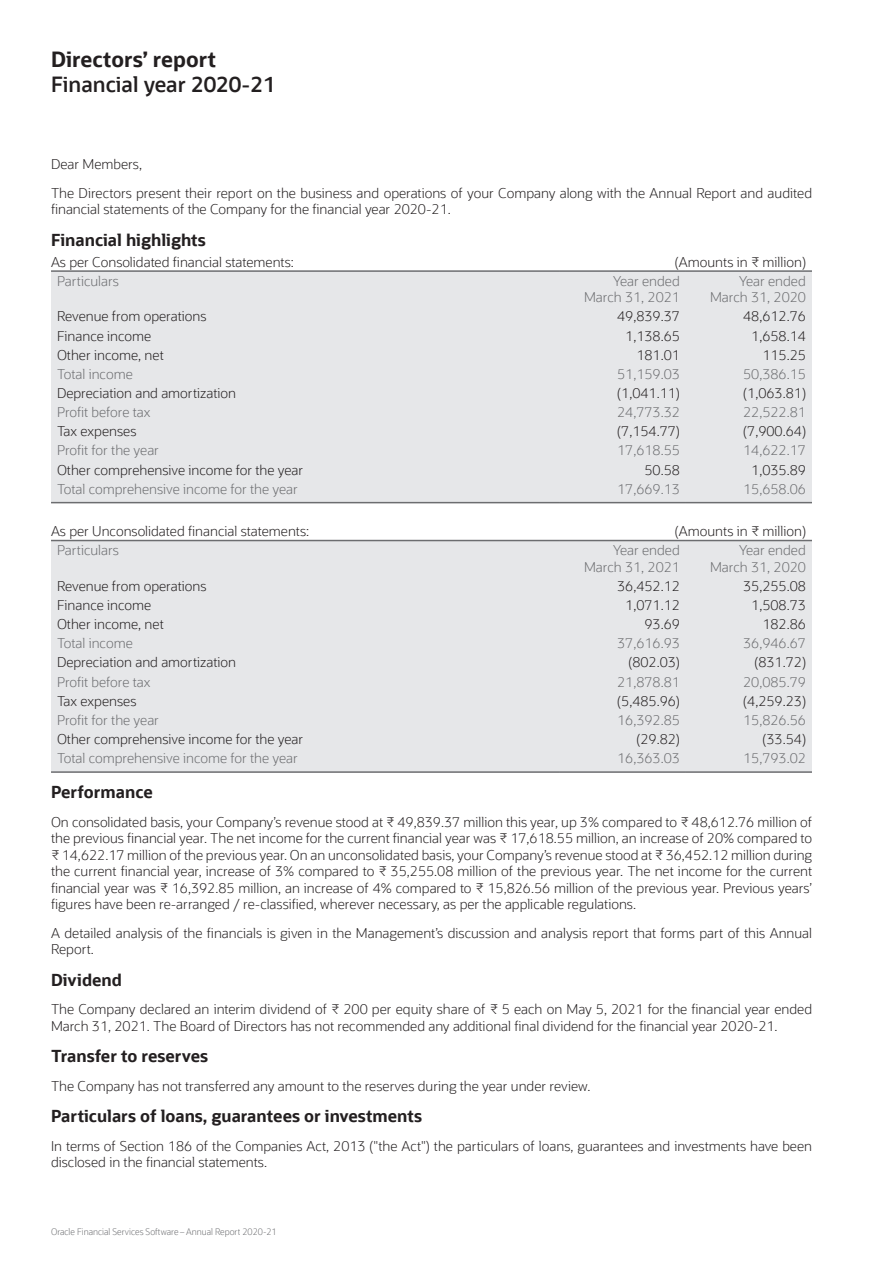
<style>
.page{position:relative;width:893px;height:1263px;background:#fff}
.page>*{position:absolute;margin:0;border:0;box-sizing:border-box;transform-origin:0 0}
.t1{font:600 21px "Oracle Sans";color:#231f20}
.t2{font:700 21px "Oracle Sans";color:#231f20}
.t3{font:700 16.5px "Oracle Sans";color:#231f20}
.t4{font:300 13.5px/16.5px "Oracle Sans";color:#231f20}
.t5{font:300 13.5px/16.5px "Oracle Sans";color:#6c6d70;text-align:right}
.t6{font:300 9px "Oracle Sans";color:#6c6d70;scale:.95 1}
</style>
<div class="page">
<div style="left:51px;top:272px;width:761px;height:230px;background:#e6e7e9"></div>
<hr style="left:51px;top:270px;width:509px;height:2px;background:#6c6d70">
<hr style="left:51px;top:502px;width:509px;height:1px;background:#6c6d70">
<hr style="left:560px;top:502px;width:126px;height:1px;background:#6c6d70">
<hr style="left:686px;top:502px;width:126px;height:1px;background:#6c6d70">
<hr style="left:560px;top:270px;width:126px;height:2px;background:#6c6d70">
<hr style="left:686px;top:270px;width:126px;height:2px;background:#6c6d70">
<div style="left:51px;top:541px;width:761px;height:230px;background:#e6e7e9"></div>
<hr style="left:51px;top:771px;width:509px;height:2px;background:#6c6d70">
<hr style="left:560px;top:771px;width:126px;height:2px;background:#6c6d70">
<hr style="left:686px;top:771px;width:126px;height:2px;background:#6c6d70">
<hr style="left:51px;top:540px;width:509px;height:1px;background:#6c6d70">
<hr style="left:560px;top:540px;width:126px;height:1px;background:#6c6d70">
<hr style="left:686px;top:540px;width:126px;height:1px;background:#6c6d70">
<h1 class="t2" style="left:51px;top:46px;width:167px">Directors’ report</h1>
<h1 class="t1" style="left:51px;top:71px;width:226px">Financial year 2020-21</h1>
<p class="t4" style="left:51px;top:150px;width:763px;line-height:28.5px">Dear Members,<br>The Directors present their report on the business and operations of your Company along with the Annual Report and audited</p>
<p class="t4" style="left:51px;top:201px;width:401px">financial statements of the Company for the financial year 2020-21.</p>
<p class="t3" style="left:51px;top:230px;width:156px">Financial highlights</p>
<p class="t4" style="left:51px;top:254px;width:244px">As per Consolidated financial statements:</p>
<p class="t4" style="left:675px;top:254px;width:133px">(Amounts in ₹ million)</p>
<p class="t5" style="left:57px;top:273px;width:63px">Particulars</p>
<p class="t5" style="left:584px;top:273px;width:97px">Year ended<br>March 31, 2021</p>
<p class="t5" style="left:710px;top:273px;width:97px">Year ended<br>March 31, 2020</p>
<p class="t4" style="left:57px;top:308px;width:151px">Revenue from operations</p>
<p class="t4" style="left:617px;top:308px;width:64px">49,839.37</p>
<p class="t4" style="left:743px;top:308px;width:64px">48,612.76</p>
<p class="t4" style="left:57px;top:328px;width:96px">Finance income</p>
<p class="t4" style="left:625px;top:328px;width:56px">1,138.65</p>
<p class="t4" style="left:751px;top:328px;width:56px">1,658.14</p>
<p class="t4" style="left:57px;top:347px;width:108px">Other income, net</p>
<p class="t4" style="left:636px;top:347px;width:45px">181.01</p>
<p class="t4" style="left:762px;top:347px;width:45px">115.25</p>
<p class="t5" style="left:57px;top:366px;width:77px">Total income</p>
<p class="t5" style="left:617px;top:366px;width:64px">51,159.03</p>
<p class="t5" style="left:743px;top:366px;width:64px">50,386.15</p>
<p class="t4" style="left:57px;top:385px;width:181px">Depreciation and amortization</p>
<p class="t4" style="left:617px;top:385px;width:64px">(1,041.11)</p>
<p class="t4" style="left:743px;top:385px;width:64px">(1,063.81)</p>
<p class="t5" style="left:57px;top:404px;width:95px">Profit before tax</p>
<p class="t5" style="left:617px;top:404px;width:64px">24,773.32</p>
<p class="t5" style="left:743px;top:404px;width:64px">22,522.81</p>
<p class="t4" style="left:57px;top:423px;width:81px">Tax expenses</p>
<p class="t4" style="left:617px;top:423px;width:64px">(7,154.77)</p>
<p class="t4" style="left:743px;top:423px;width:64px">(7,900.64)</p>
<p class="t5" style="left:57px;top:442px;width:103px">Profit for the year</p>
<p class="t5" style="left:617px;top:442px;width:64px">17,618.55</p>
<p class="t5" style="left:743px;top:442px;width:64px">14,622.17</p>
<p class="t4" style="left:57px;top:461px;width:248px">Other comprehensive income for the year</p>
<p class="t4" style="left:644px;top:461px;width:37px">50.58</p>
<p class="t4" style="left:751px;top:461px;width:56px">1,035.89</p>
<p class="t5" style="left:57px;top:481px;width:242px">Total comprehensive income for the year</p>
<p class="t5" style="left:617px;top:481px;width:64px">17,669.13</p>
<p class="t5" style="left:743px;top:481px;width:64px">15,658.06</p>
<p class="t4" style="left:51px;top:523px;width:260px">As per Unconsolidated financial statements:</p>
<p class="t4" style="left:675px;top:523px;width:133px">(Amounts in ₹ million)</p>
<p class="t5" style="left:57px;top:542px;width:63px">Particulars</p>
<p class="t5" style="left:584px;top:542px;width:97px">Year ended<br>March 31, 2021</p>
<p class="t5" style="left:710px;top:542px;width:97px">Year ended<br>March 31, 2020</p>
<p class="t4" style="left:57px;top:578px;width:151px">Revenue from operations</p>
<p class="t4" style="left:617px;top:578px;width:64px">36,452.12</p>
<p class="t4" style="left:743px;top:578px;width:64px">35,255.08</p>
<p class="t4" style="left:57px;top:597px;width:96px">Finance income</p>
<p class="t4" style="left:625px;top:597px;width:56px">1,071.12</p>
<p class="t4" style="left:751px;top:597px;width:56px">1,508.73</p>
<p class="t4" style="left:57px;top:616px;width:108px">Other income, net</p>
<p class="t4" style="left:644px;top:616px;width:37px">93.69</p>
<p class="t4" style="left:762px;top:616px;width:45px">182.86</p>
<p class="t5" style="left:57px;top:635px;width:77px">Total income</p>
<p class="t5" style="left:617px;top:635px;width:64px">37,616.93</p>
<p class="t5" style="left:743px;top:635px;width:64px">36,946.67</p>
<p class="t4" style="left:57px;top:654px;width:181px">Depreciation and amortization</p>
<p class="t4" style="left:628px;top:654px;width:53px">(802.03)</p>
<p class="t4" style="left:754px;top:654px;width:53px">(831.72)</p>
<p class="t5" style="left:57px;top:673px;width:95px">Profit before tax</p>
<p class="t5" style="left:617px;top:673px;width:64px">21,878.81</p>
<p class="t5" style="left:743px;top:673px;width:64px">20,085.79</p>
<p class="t4" style="left:57px;top:693px;width:81px">Tax expenses</p>
<p class="t4" style="left:617px;top:693px;width:64px">(5,485.96)</p>
<p class="t4" style="left:743px;top:693px;width:64px">(4,259.23)</p>
<p class="t5" style="left:57px;top:712px;width:103px">Profit for the year</p>
<p class="t5" style="left:617px;top:712px;width:64px">16,392.85</p>
<p class="t5" style="left:743px;top:712px;width:64px">15,826.56</p>
<p class="t4" style="left:57px;top:731px;width:248px">Other comprehensive income for the year</p>
<p class="t4" style="left:636px;top:731px;width:45px">(29.82)</p>
<p class="t4" style="left:762px;top:731px;width:45px">(33.54)</p>
<p class="t5" style="left:57px;top:750px;width:242px">Total comprehensive income for the year</p>
<p class="t5" style="left:617px;top:750px;width:64px">16,363.03</p>
<p class="t5" style="left:743px;top:750px;width:64px">15,793.02</p>
<p class="t3" style="left:51px;top:782px;width:103px">Performance</p>
<p class="t4" style="left:51px;top:814px;width:763px;text-align:justify">On consolidated basis, your Company’s revenue stood at ₹ 49,839.37 million this year, up 3% compared to ₹ 48,612.76 million of the previous financial year. The net income for the current financial year was ₹ 17,618.55 million, an increase of 20% compared to ₹ 14,622.17 million of the previous year. On an unconsolidated basis, your Company’s revenue stood at ₹ 36,452.12 million during the current financial year, increase of 3% compared to ₹ 35,255.08 million of the previous year. The net income for the current financial year was ₹ 16,392.85 million, an increase of 4% compared to ₹ 15,826.56 million of the previous year. Previous years’ figures have been re-arranged / re-classified, wherever necessary, as per the applicable regulations.</p>
<p class="t4" style="left:51px;top:925px;width:763px">A detailed analysis of the financials is given in the Management’s discussion and analysis report that forms part of this Annual<br>Report.</p>
<p class="t3" style="left:51px;top:969px;width:72px">Dividend</p>
<p class="t4" style="left:51px;top:1001px;width:763px">The Company declared an interim dividend of ₹ 200 per equity share of ₹ 5 each on May 5, 2021 for the financial year ended<br>March 31, 2021. The Board of Directors has not recommended any additional final dividend for the financial year 2020-21.</p>
<p class="t3" style="left:51px;top:1046px;width:159px">Transfer to reserves</p>
<p class="t4" style="left:51px;top:1078px;width:541px">The Company has not transferred any amount to the reserves during the year under review.</p>
<p class="t3" style="left:51px;top:1106px;width:373px">Particulars of loans, guarantees or investments</p>
<p class="t4" style="left:51px;top:1138px;width:763px">In terms of Section 186 of the Companies Act, 2013 ("the Act") the particulars of loans, guarantees and investments have been disclosed in the financial statements.</p>
<p class="t6" style="left:51px;top:1226px;width:239px">Oracle Financial Services Software – Annual Report 2020-21</p>
</div>
